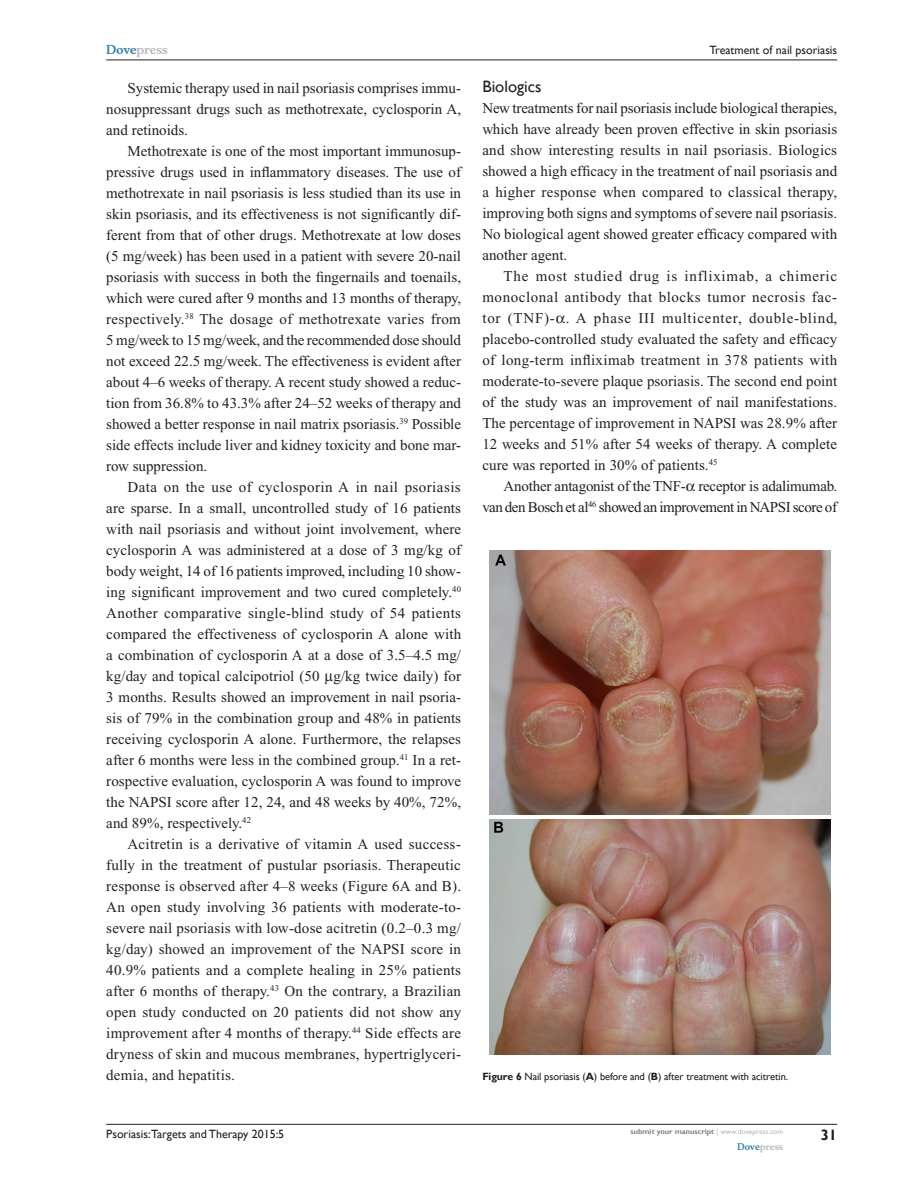
<style>
.page{position:relative;width:918px;height:1188px;background:#fff}
.page>*{position:absolute;margin:0;border:0;box-sizing:border-box;transform-origin:0 0}
.t1{font:16.5px "Gill Sans";color:#231f20}
.Tx{font:15px/21px "Times New Roman";color:#231f20;text-align:justify}
.TxF{font:15px/21px "Times New Roman";color:#231f20;text-align:justify}
.t2{font:700 15px "Gill Sans";color:#231f20}
.t3{font:12px "Gill Sans";color:#231f20}
.t4{font:700 12px "Musee";color:#b8b9bc}
.FC{font:10.5px "Gill Sans";letter-spacing:-.01em;color:#231f20}
.t5{font:700 9px "Musee";color:#b8b9bc}
.t6{font:700 7.5px "Gill Sans";color:#808285}
.s1{color:#3485ae}
.s2{font-weight:700}
.s3{font-weight:400;color:#b8b9bc}
</style>
<div class="page">
<hr style="left:106px;top:1124px;width:731px;height:1px;background:#231f20">
<hr style="left:106px;top:60px;width:731px;height:1px;background:#231f20">
<img style="left:489px;top:551px;width:342px;height:263px">
<img style="left:489px;top:820px;width:342px;height:234px">
<p class="t4" style="left:106px;top:43px;width:63px"><span class="s1">Dove</span>press</p>
<p class="Tx" style="left:106px;top:77px;width:356px;text-indent:21px">Systemic therapy used in nail psoriasis comprises immu&shy;nosuppressant drugs such as methotrexate, cyclosporin A, and retinoids.</p>
<p class="Tx" style="left:106px;top:140px;width:356px;text-indent:21px">Methotrexate is one of the most important immunosup&shy;pressive drugs used in inflammatory diseases. The use of methotrexate in nail psoriasis is less studied than its use in skin psoriasis, and its effectiveness is not significantly dif&shy;ferent from that of other drugs. Methotrexate at low doses (5 mg/week) has been used in a patient with severe 20-nail psoriasis with success in both the fingernails and toenails, which were cured after 9 months and 13 months of therapy, respectively.<sup>38</sup> The dosage of methotrexate varies from 5 mg/week to 15 mg/week, and the recommended dose should not exceed 22.5 mg/week. The effectiveness is evident after about 4–6 weeks of therapy. A recent study showed a reduc&shy;tion from 36.8% to 43.3% after 24–52 weeks of therapy and showed a better response in nail matrix psoriasis.<sup>39</sup> Possible side effects include liver and kidney toxicity and bone mar&shy;row suppression.</p>
<p class="Tx" style="left:106px;top:476px;width:357px;text-indent:21px">Data on the use of cyclosporin A in nail psoriasis are sparse. In a small, uncontrolled study of 16 patients with nail psoriasis and without joint involvement, where cyclosporin A was administered at a dose of 3 mg/kg of body weight, 14 of 16 patients improved, including 10 show&shy;ing significant improvement and two cured completely.<sup>40<br></sup>Another comparative single-blind study of 54 patients compared the effectiveness of cyclosporin A alone with a combination of cyclosporin A at a dose of 3.5–4.5 mg/ kg/day and topical calcipotriol (50 g/kg twice daily) for 3 months. Results showed an improvement in nail psoria&shy;sis of 79% in the combination group and 48% in patients receiving cyclosporin A alone. Furthermore, the relapses after 6 months were less in the combined group.<sup>41</sup> In a ret&shy;rospective evaluation, cyclosporin A was found to improve the NAPSI score after 12, 24, and 48 weeks by 40%, 72%, and 89%, respectively.<sup>42</sup></p>
<p class="Tx" style="left:106px;top:833px;width:356px;text-indent:21px">Acitretin is a derivative of vitamin A used success&shy;fully in the treatment of pustular psoriasis. Therapeutic response is observed after 4–8 weeks (Figure 6A and B).<br>An open study involving 36 patients with moderate-to&shy;severe nail psoriasis with low-dose acitretin (0.2–0.3 mg/ kg/day) showed an improvement of the NAPSI score in 40.9% patients and a complete healing in 25% patients after 6 months of therapy.<sup>43</sup> On the contrary, a Brazilian open study conducted on 20 patients did not show any improvement after 4 months of therapy.<sup>44</sup> Side effects are dryness of skin and mucous membranes, hypertriglyceri&shy;demia, and hepatitis.</p>
<p class="t3" style="left:709px;top:43px;width:129px">Treatment of nail psoriasis</p>
<h3 class="t1" style="left:482px;top:77px;width:60px">Biologics</h3>
<p class="TxF" style="left:482px;top:98px;width:356px">New treatments for nail psoriasis include biological therapies, which have already been proven effective in skin psoriasis and show interesting results in nail psoriasis. Biologics showed a high efficacy in the treatment of nail psoriasis and a higher response when compared to classical therapy, improving both signs and symptoms of severe nail psoriasis.<br>No biological agent showed greater efficacy compared with another agent.</p>
<p class="Tx" style="left:482px;top:266px;width:356px;text-indent:21px">The most studied drug is infliximab, a chimeric monoclonal antibody that blocks tumor necrosis fac&shy;tor (TNF)- . A phase III multicenter, double-blind, placebo--controlled study evaluated the safety and efficacy of long-term infliximab treatment in 378 patients with moderate-to-severe plaque psoriasis. The second end point of the study was an improvement of nail manifestations.<br>The percentage of improvement in NAPSI was 28.9% after 12 weeks and 51% after 54 weeks of therapy. A complete cure was reported in 30% of patients.<sup>45</sup></p>
<p class="Tx" style="left:482px;top:476px;width:356px;text-align:right">Another antagonist of the TNF- receptor is adalimumab. van den Bosch et al<sup>46</sup> showed an improvement in NAPSI score of</p>
<p class="FC" style="left:482px;top:1070px;width:307px"><span class="s2">Figure 6</span> Nail psoriasis (<span class="s2">A</span>) before and (<span class="s2">B</span>) after treatment with acitretin.</p>
<p class="t3" style="left:106px;top:1127px;width:180px">Psoriasis:Targets and Therapy 2015:5</p>
<p class="t6" style="left:631px;top:1127px;width:154px">submit your manuscript <span class="s3">| www.dovepress.com</span></p>
<p class="t5" style="left:737px;top:1141px;width:48px"><span class="s1">Dove</span>press</p>
<p class="t2" style="left:821px;top:1126px;width:18px">31</p>
</div>
